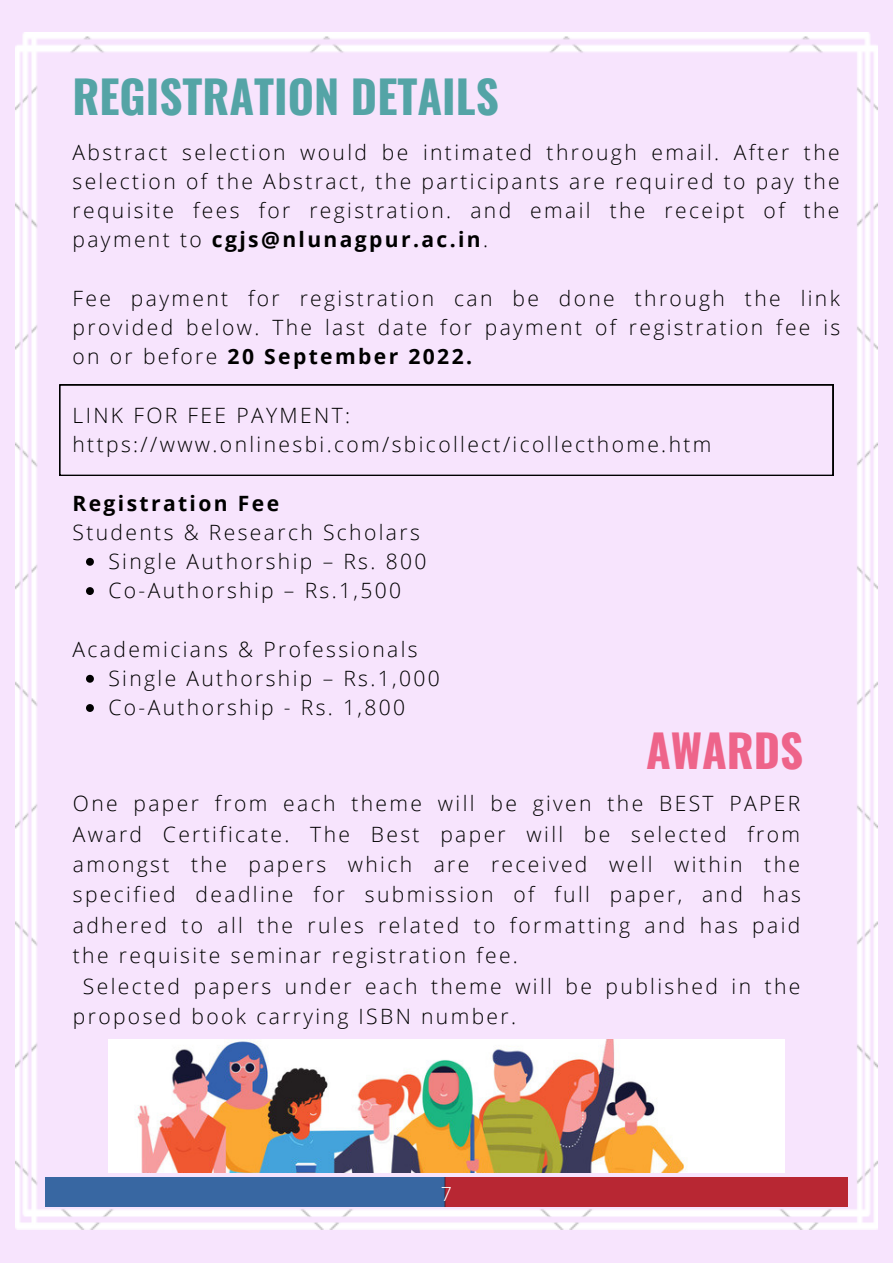
<style>
.page{position:relative;width:893px;height:1264px;background:#fff}
.page>*{position:absolute;margin:0;border:0;box-sizing:border-box;transform-origin:0 0}
.t1{font:700 45px "Oswald";color:#54a4a6}
.t2{font:700 45px "Oswald";color:#ee648a}
.t3{font:300 21.15px/29.2px "Open Sans";letter-spacing:.115em;color:#000}
.t4{font:700 21.15px "Open Sans";letter-spacing:.11em;color:#000}
.t5{font:300 19.5px "Open Sans";color:#fff}
.s1{font-weight:700}
</style>
<div class="page">
<div style="left:0;top:0;width:892px;height:1262px;background:#f7e4fd"></div>
<img style="left:16px;top:33px;width:861px;height:1196px">
<svg style="left:86px;top:558px;width:8px;height:7px"></svg>
<svg style="left:86px;top:587px;width:8px;height:8px"></svg>
<svg style="left:86px;top:675px;width:8px;height:7px"></svg>
<svg style="left:86px;top:704px;width:8px;height:8px"></svg>
<img style="left:45px;top:1177px;width:802px;height:28px">
<img style="left:109px;top:1039px;width:675px;height:133px">
<svg style="left:59px;top:384px;width:774px;height:92px"></svg>
<h1 class="t1" style="left:72px;top:62px;width:428px">REGISTRATION DETAILS</h1>
<p class="t3" style="left:72px;top:137px;width:768px;text-align:justify">Abstract selection would be intimated through email. After the selection of the Abstract, the participants are required to pay the requisite fees for registration. and email the receipt of the payment to <span class="s1">cgjs@nlunagpur.ac.in</span>.</p>
<p class="t3" style="left:72px;top:283px;width:769px;text-align:justify">Fee payment for registration can be done through the link provided below. The last date for payment of registration fee is on or before <span class="s1">20 September 2022.</span></p>
<p class="t3" style="left:72px;top:400px;width:640px">LINK FOR FEE PAYMENT: https://www.onlinesbi.com/sbicollect/icollecthome.htm</p>
<p class="t4" style="left:72px;top:488px;width:208px">Registration Fee</p>
<p class="t3" style="left:72px;top:517px;width:349px">Students &amp; Research Scholars</p>
<p class="t3" style="left:108px;top:546px;width:319px">Single Authorship – Rs. 800<br>Co-Authorship – Rs.1,500</p>
<p class="t3" style="left:72px;top:634px;width:346px">Academicians &amp; Professionals</p>
<p class="t3" style="left:108px;top:663px;width:333px">Single Authorship – Rs.1,000<br>Co-Authorship - Rs. 1,800</p>
<h1 class="t2" style="left:646px;top:715px;width:159px">AWARDS</h1>
<p class="t3" style="left:73px;top:788px;width:729px">One paper from each theme will be given the BEST PAPER</p>
<p class="t3" style="left:73px;top:818px;width:728px">Award Certificate. The Best paper will be selected from</p>
<p class="t3" style="left:73px;top:849px;width:728px">amongst the papers which are received well within the</p>
<p class="t3" style="left:73px;top:879px;width:729px">specified deadline for submission of full paper, and has</p>
<p class="t3" style="left:73px;top:910px;width:729px">adhered to all the rules related to formatting and has paid</p>
<p class="t3" style="left:73px;top:940px;width:446px">the requisite seminar registration fee.</p>
<p class="t3" style="left:83px;top:970px;width:719px">Selected papers under each theme will be published in the</p>
<p class="t3" style="left:73px;top:1001px;width:445px">proposed book carrying ISBN number.</p>
<p class="t5" style="left:441px;top:1180px;width:13px">7</p>
</div>
